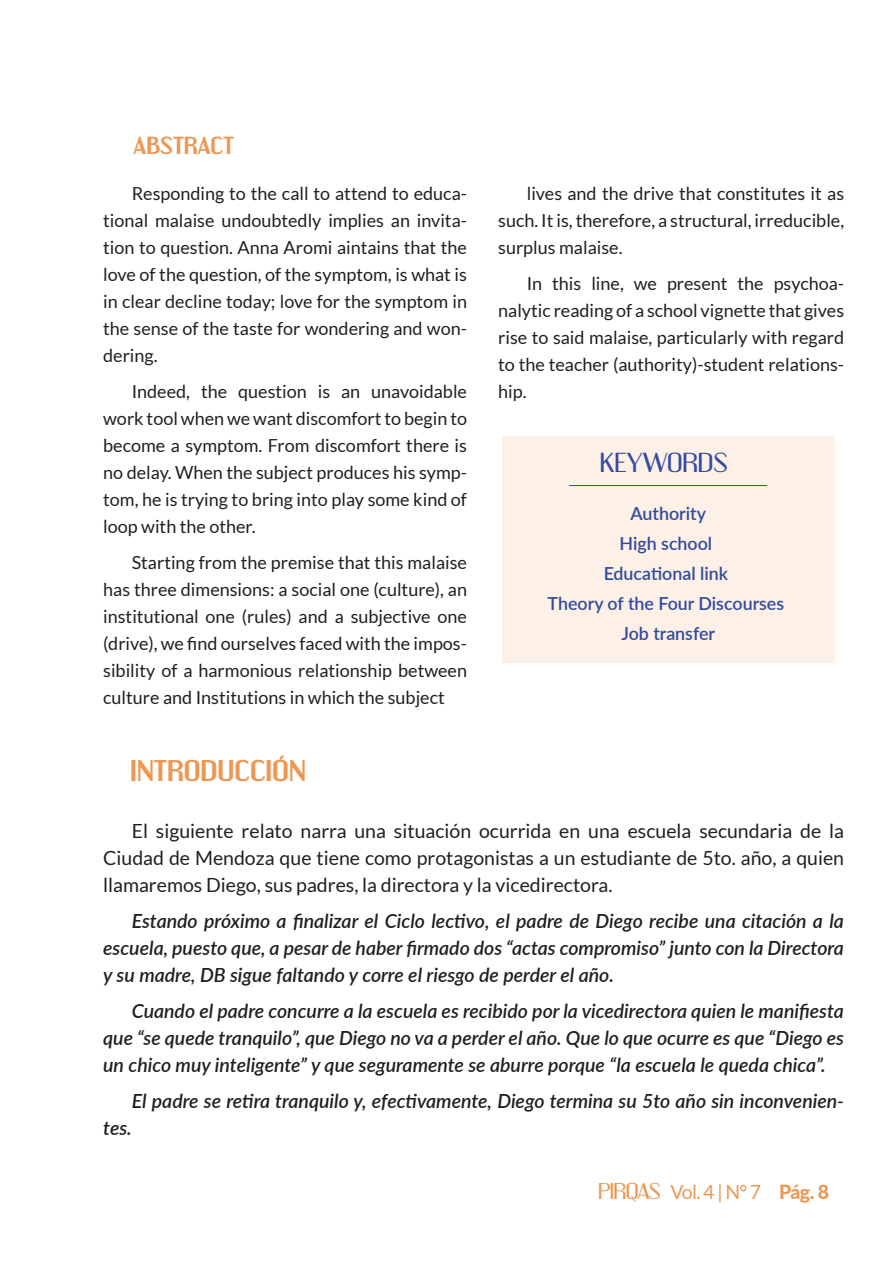
<style>
.page{position:relative;width:893px;height:1263px;background:#fff}
.page>*{position:absolute;margin:0;border:0;box-sizing:border-box;transform-origin:0 0}
.t1{font:700 25.5px "Engebrechtre Ex";color:#ec9854}
.t2{font:23.4px "Engebrechtre Ex";color:#344ca0}
.t3{font:700 21px "Engebrechtre Ex";color:#ec9854}
.t4{font:italic 600 19.5px/27px "Lato";color:#231f20;text-align:justify}
.t5{font:19.5px/27px "Lato";color:#231f20;text-align:justify}
.t6{font:19.5px "Lato";color:#ec9854}
.t7{font:18px/27px "Lato";color:#231f20;text-align:justify}
.t8{font:600 18px/30px "Lato";color:#324b9b;text-align:center}
.s1{font-family:"Engebrechtre Ex"}
.s2{font-weight:800}
</style>
<div class="page">
<div style="left:502px;top:436px;width:332px;height:227px;background:#fcf0e7"></div>
<hr style="left:569px;top:485px;width:198px;height:1px;background:#344ca0">
<p class="t3" style="left:133px;top:132px;width:102px">ABSTRACT</p>
<p class="t7" style="left:103px;top:180px;width:365px;text-indent:28px">Responding to the call to attend to educa&shy;tional malaise undoubtedly implies an invita&shy;tion to question. Anna Aromi aintains that the love of the question, of the symptom, is what is in clear decline today; love for the symptom in the sense of the taste for wondering and won&shy;dering.</p>
<p class="t7" style="left:103px;top:378px;width:365px;text-indent:28px">Indeed, the question is an unavoidable work tool when we want discomfort to begin to become a symptom. From discomfort there is no delay. When the subject produces his symp&shy;tom, he is trying to bring into play some kind of loop with the other.</p>
<p class="t7" style="left:103px;top:549px;width:365px;text-indent:28px">Starting from the premise that this malaise has three dimensions: a social one (culture), an institutional one (rules) and a subjective one (drive), we find ourselves faced with the impos&shy;sibility of a harmonious relationship between culture and Institutions in which the subject</p>
<h1 class="t1" style="left:130px;top:755px;width:177px">INTRODUCCIÓN</h1>
<p class="t7" style="left:498px;top:180px;width:347px;text-indent:28px">lives and the drive that constitutes it as such. It is, therefore, a structural, irreducible, surplus malaise.</p>
<p class="t7" style="left:498px;top:270px;width:347px;text-indent:28px">In this line, we present the psychoa&shy;nalytic reading of a school vignette that gives rise to said malaise, particularly with regard to the teacher (authority)-student relations&shy;hip.</p>
<p class="t2" style="left:600px;top:448px;width:129px">KEYWORDS</p>
<p class="t8" style="left:548px;top:497px;width:238px">Authority<br>High school<br>Educational link<br>Theory of the Four Discourses<br>Job transfer</p>
<p class="t5" style="left:103px;top:817px;width:742px;text-indent:29px">El siguiente relato narra una situación ocurrida en una escuela secundaria de la Ciudad de Mendoza que tiene como protagonistas a un estudiante de 5to. año, a quien llamaremos Diego, sus padres, la directora y la vicedirectora.</p>
<p class="t4" style="left:103px;top:906px;width:742px;text-indent:29px">Estando próximo a finalizar el Ciclo lectivo, el padre de Diego recibe una citación a la escuela, puesto que, a pesar de haber firmado dos “actas compromiso” junto con la Directora y su madre, DB sigue faltando y corre el riesgo de perder el año.</p>
<p class="t4" style="left:103px;top:996px;width:742px;text-indent:29px">Cuando el padre concurre a la escuela es recibido por la vicedirectora quien le manifiesta que “se quede tranquilo”, que Diego no va a perder el año. Que lo que ocurre es que “Diego es un chico muy inteligente” y que seguramente se aburre porque “la escuela le queda chica”.</p>
<p class="t4" style="left:103px;top:1086px;width:742px;text-indent:29px">El padre se retira tranquilo y, efectivamente, Diego termina su 5to año sin inconvenien&shy;tes.</p>
<p class="t6" style="left:598px;top:1181px;width:232px"><span class="s1">PIRQAS</span> Vol. 4 | N° 7 <span class="s2">Pág. 8</span></p>
</div>
